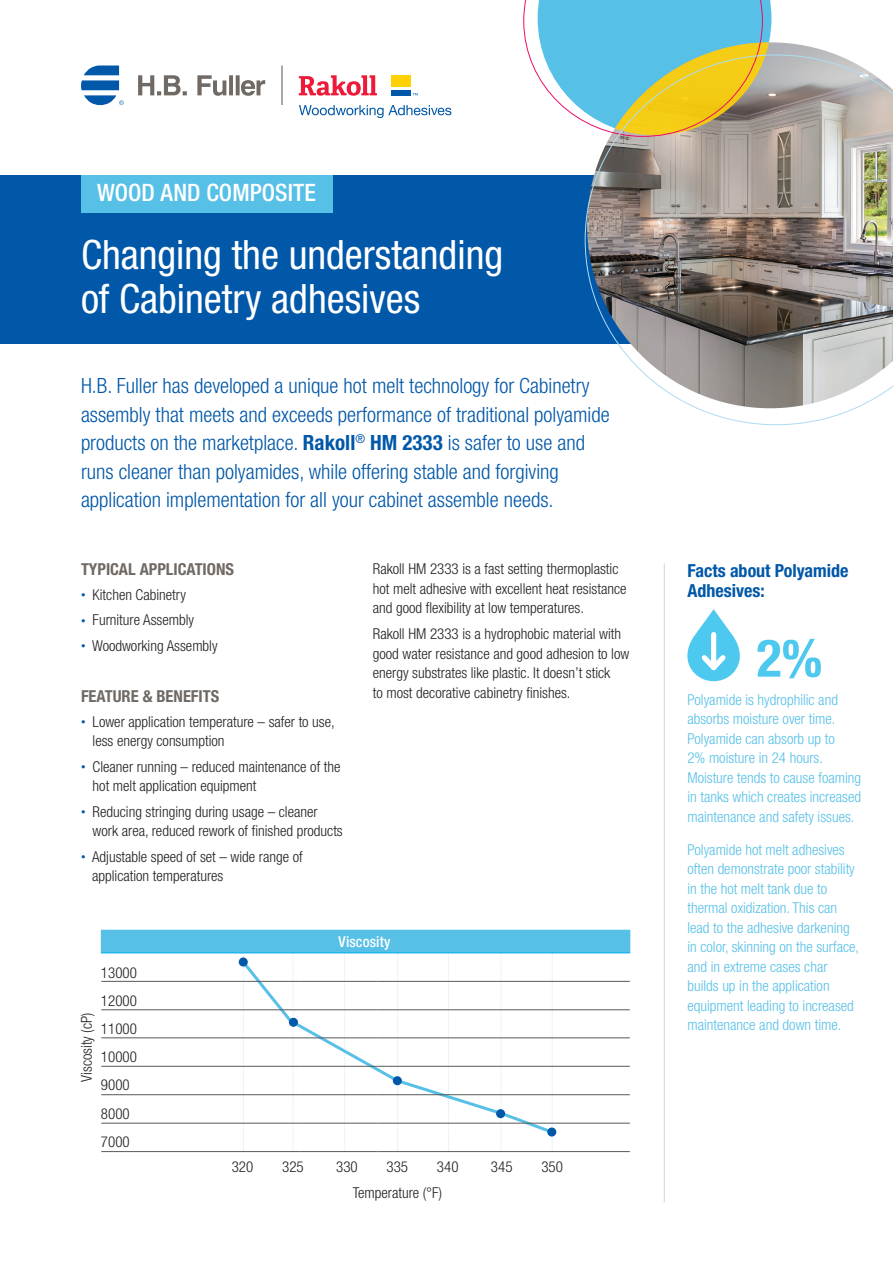
<style>
.page{position:relative;width:893px;height:1263px;background:#fff}
.page>*{position:absolute;margin:0;border:0;box-sizing:border-box;transform-origin:0 0}
.t1{font:700 condensed 52.2px "Helvetica Neue LT Std";color:#4dc8ee}
.t2{font:condensed 40.5px/43.2px "Helvetica Neue LT Std";color:#fff}
.Product_Category{font:500 condensed 24px "Helvetica Neue LT Std";color:#fff}
.Call_Out-introductor{font:300 condensed 21px/28.5px "Helvetica Neue LT Std";color:#0157a8}
.Body_copy_10_13{font:700 condensed 18px/19.5px "Helvetica Neue LT Std";color:#0157a8}
.Subhead_1{font:700 condensed 16.5px "Helvetica Neue LT Std";color:#716963}
.Body_copy_10_13-2{font:300 condensed 15px/19.5px "Helvetica Neue LT Std";color:#57c0e7}
.Body_copy_10_13-3{font:300 condensed 15px/19.5px "Helvetica Neue LT Std";color:#231f20}
.Bulleted_List{font:300 condensed 15px/19.5px "Helvetica Neue LT Std";color:#231f20}
.Table_Header{font:500 condensed 15px "Helvetica Neue LT Std";letter-spacing:.005em;color:#fff}
.s1{font-weight:700}
.s2{font-size:9px;color:#0157a8}
</style>
<div class="page">
<svg style="left:243px;top:954px;width:1px;height:197px"></svg>
<svg style="left:293px;top:955px;width:1px;height:196px"></svg>
<svg style="left:344px;top:954px;width:1px;height:197px"></svg>
<svg style="left:397px;top:954px;width:2px;height:197px"></svg>
<svg style="left:448px;top:954px;width:1px;height:197px"></svg>
<svg style="left:552px;top:954px;width:1px;height:197px"></svg>
<svg style="left:239px;top:958px;width:317px;height:178px"></svg>
<div style="left:0;top:175px;width:698px;height:169px;background:#0157a8"></div>
<div style="left:81px;top:175px;width:251px;height:37px;background:#57c0e7"></div>
<hr style="left:664px;top:563px;width:1px;height:639px;background:#d1d2d4">
<svg style="left:523px;top:0;width:248px;height:123px"></svg>
<img style="left:585px;top:55px;width:308px;height:370px">
<div style="left:101px;top:930px;width:529px;height:23px;background:#57c0e7"></div>
<hr style="left:101px;top:953px;width:200px;height:1px;background:#00aeef">
<hr style="left:301px;top:953px;width:76px;height:1px;background:#00aeef">
<hr style="left:377px;top:953px;width:253px;height:1px;background:#00aeef">
<hr style="left:101px;top:981px;width:200px;height:1px;background:#57585a">
<hr style="left:301px;top:981px;width:76px;height:1px;background:#57585a">
<hr style="left:377px;top:981px;width:253px;height:1px;background:#57585a">
<hr style="left:101px;top:1009px;width:200px;height:1px;background:#57585a">
<hr style="left:301px;top:1009px;width:76px;height:1px;background:#57585a">
<hr style="left:377px;top:1009px;width:253px;height:1px;background:#57585a">
<hr style="left:101px;top:1037px;width:200px;height:1px;background:#57585a">
<hr style="left:301px;top:1037px;width:76px;height:1px;background:#57585a">
<hr style="left:377px;top:1037px;width:253px;height:1px;background:#57585a">
<hr style="left:101px;top:1066px;width:200px;height:1px;background:#57585a">
<hr style="left:301px;top:1066px;width:76px;height:1px;background:#57585a">
<hr style="left:377px;top:1066px;width:253px;height:1px;background:#57585a">
<hr style="left:101px;top:1094px;width:200px;height:1px;background:#57585a">
<hr style="left:301px;top:1094px;width:76px;height:1px;background:#57585a">
<hr style="left:377px;top:1094px;width:253px;height:1px;background:#57585a">
<hr style="left:101px;top:1123px;width:200px;height:1px;background:#57585a">
<hr style="left:301px;top:1123px;width:76px;height:1px;background:#57585a">
<hr style="left:377px;top:1123px;width:253px;height:1px;background:#57585a">
<hr style="left:101px;top:1151px;width:200px;height:1px;background:#57585a">
<hr style="left:301px;top:1151px;width:76px;height:1px;background:#57585a">
<hr style="left:377px;top:1151px;width:253px;height:1px;background:#57585a">
<div style="left:239px;top:957px;width:9px;height:9px;background:#0157a8;border-radius:50%"></div>
<div style="left:289px;top:1018px;width:9px;height:9px;background:#0157a8;border-radius:50%"></div>
<div style="left:393px;top:1076px;width:9px;height:9px;background:#0157a8;border-radius:50%"></div>
<div style="left:496px;top:1109px;width:9px;height:9px;background:#0157a8;border-radius:50%"></div>
<div style="left:547px;top:1127px;width:9px;height:9px;background:#0157a8;border-radius:50%"></div>
<svg style="left:687px;top:609px;width:53px;height:73px"></svg>
<svg style="left:299px;top:105px;width:152px;height:13px"></svg>
<svg style="left:138px;top:75px;width:127px;height:21px"></svg>
<svg style="left:81px;top:65px;width:43px;height:40px"></svg>
<hr style="left:281px;top:66px;width:2px;height:39px;background:#716963">
<svg style="left:299px;top:75px;width:78px;height:21px"></svg>
<div style="left:391px;top:90px;width:19px;height:5px;background:#0157a8"></div>
<div style="left:391px;top:75px;width:19px;height:11px;background:#fed105"></div>
<p class="Product_Category" style="left:97px;top:178px;width:220px">WOOD AND COMPOSITE</p>
<p class="t2" style="left:81px;top:233px;width:424px">Changing the understanding of Cabinetry adhesives</p>
<p class="Call_Out-introductor" style="left:81px;top:371px;width:530px">H.B. Fuller has developed a unique hot melt technology for Cabinetry assembly that meets and exceeds performance of traditional polyamide products on the marketplace. <span class="s1">Rakoll</span><sup>®</sup> <span class="s1">HM 2333</span> is safer to use and runs cleaner than polyamides, while offering stable and forgiving application implementation for all your cabinet assemble needs.</p>
<p class="Subhead_1" style="left:81px;top:559px;width:155px">TYPICAL APPLICATIONS</p>
<p class="Bulleted_List" style="left:81px;top:584px;width:106px"><span class="s2">•</span> Kitchen Cabinetry</p>
<p class="Bulleted_List" style="left:81px;top:610px;width:114px"><span class="s2">•</span> Furniture Assembly</p>
<p class="Bulleted_List" style="left:81px;top:636px;width:138px"><span class="s2">•</span> Woodworking Assembly</p>
<p class="Subhead_1" style="left:81px;top:686px;width:140px">FEATURE &amp; BENEFITS</p>
<p class="Bulleted_List" style="left:93px;top:711px;width:244px;text-indent:-12px"><span class="s2">•</span> Lower application temperature – safer to use, less energy consumption</p>
<p class="Bulleted_List" style="left:93px;top:756px;width:249px;text-indent:-12px"><span class="s2">•</span> Cleaner running – reduced maintenance of the hot melt application equipment</p>
<p class="Bulleted_List" style="left:93px;top:802px;width:252px;text-indent:-12px"><span class="s2">•</span> Reducing stringing during usage – cleaner work area, reduced rework of finished products</p>
<p class="Bulleted_List" style="left:92px;top:847px;width:212px;text-indent:-11px"><span class="s2">•</span> Adjustable speed of set – wide range of application temperatures</p>
<p class="Body_copy_10_13-3" style="left:373px;top:559px;width:255px">Rakoll HM 2333 is a fast setting thermoplastic hot melt adhesive with excellent heat resistance and good flexibility at low temperatures.</p>
<p class="Body_copy_10_13-3" style="left:373px;top:624px;width:258px">Rakoll HM 2333 is a hydrophobic material with good water resistance and good adhesion to low energy substrates like plastic. It doesn’t stick<br>to most decorative cabinetry finishes.</p>
<p class="Body_copy_10_13-3" style="left:101px;top:963px;width:37px">13000</p>
<p class="Body_copy_10_13-3" style="left:101px;top:990px;width:37px">12000</p>
<p class="Body_copy_10_13-3" style="left:101px;top:1018px;width:37px">11000</p>
<p class="Body_copy_10_13-3" style="left:101px;top:1046px;width:37px">10000</p>
<p class="Body_copy_10_13-3" style="left:101px;top:1075px;width:30px">9000</p>
<p class="Body_copy_10_13-3" style="left:101px;top:1103px;width:30px">8000</p>
<p class="Body_copy_10_13-3" style="left:101px;top:1132px;width:30px">7000</p>
<p class="Body_copy_10_13-3" style="left:77px;top:1082px;width:71px;rotate:-90deg">Viscosity (cP)</p>
<p class="Table_Header" style="left:339px;top:933px;width:54px">Viscosity</p>
<p class="Body_copy_10_13-3" style="left:232px;top:1156px;width:23px">320</p>
<p class="Body_copy_10_13-3" style="left:282px;top:1156px;width:23px">325</p>
<p class="Body_copy_10_13-3" style="left:336px;top:1156px;width:23px">330</p>
<p class="Body_copy_10_13-3" style="left:387px;top:1156px;width:23px">335</p>
<p class="Body_copy_10_13-3" style="left:437px;top:1156px;width:23px">340</p>
<p class="Body_copy_10_13-3" style="left:491px;top:1156px;width:23px">345</p>
<p class="Body_copy_10_13-3" style="left:541px;top:1156px;width:23px">350</p>
<p class="Body_copy_10_13-3" style="left:353px;top:1183px;width:91px">Temperature (°F)</p>
<p class="Body_copy_10_13" style="left:687px;top:561px;width:163px">Facts about Polyamide<br>Adhesives:</p>
<p class="t1" style="left:757px;top:626px;width:67px">2%</p>
<p class="Body_copy_10_13-2" style="left:687px;top:690px;width:175px">Polyamide is hydrophilic and absorbs moisture over time.<br>Polyamide can absorb up to<br>2% moisture in 24 hours.<br>Moisture tends to cause foaming in tanks which creates increased maintenance and safety issues.</p>
<p class="Body_copy_10_13-2" style="left:687px;top:840px;width:173px">Polyamide hot melt adhesives often demonstrate poor stability in the hot melt tank due to thermal oxidization. This can lead to the adhesive darkening in color, skinning on the surface, and in extreme cases char builds up in the application equipment leading to increased maintenance and down time.</p>
</div>
